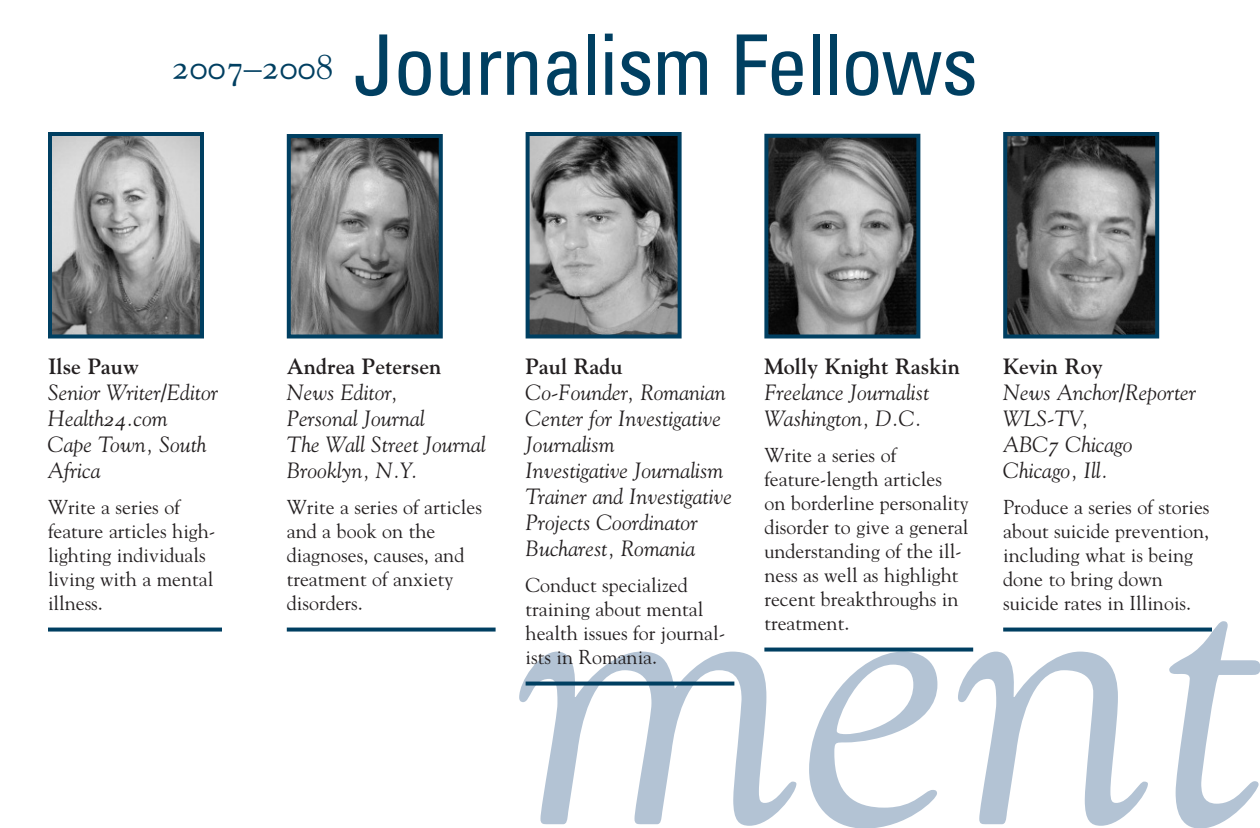
<style>
.page{position:relative;width:1260px;height:828px;background:#fff}
.page>*{position:absolute;margin:0;border:0;box-sizing:border-box;transform-origin:0 0}
.t1{font:395px "Goudy Italic Os F";color:#b3c3d4}
.t2{font:condensed 84px "Univers";letter-spacing:-.02em;color:#003f61}
.t3{font:36px "Goudy SC";color:#003f61}
.t4{font:22px/26px "Goudy Italic Os F";color:#231f20}
.t5{font:22px "Goudy Bold Os F";color:#231f20}
.t6{font:20px/24px "Goudy";color:#231f20}
</style>
<div class="page">
<svg style="left:287px;top:628px;width:209px;height:4px"></svg>
<svg style="left:764px;top:648px;width:209px;height:4px"></svg>
<svg style="left:48px;top:628px;width:174px;height:4px"></svg>
<svg style="left:526px;top:682px;width:208px;height:4px"></svg>
<img style="left:53px;top:137px;width:146px;height:197px">
<div style="left:48px;top:132px;width:156px;height:207px;border:4px solid #003f61"></div>
<img style="left:292px;top:139px;width:146px;height:195px">
<div style="left:287px;top:134px;width:156px;height:205px;border:4px solid #003f61"></div>
<img style="left:531px;top:137px;width:146px;height:197px">
<div style="left:526px;top:132px;width:156px;height:207px;border:4px solid #003f61"></div>
<img style="left:769px;top:139px;width:146px;height:195px">
<div style="left:764px;top:134px;width:156px;height:205px;border:4px solid #003f61"></div>
<svg style="left:1003px;top:628px;width:209px;height:4px"></svg>
<img style="left:1008px;top:137px;width:146px;height:197px">
<div style="left:1003px;top:132px;width:156px;height:207px;border:4px solid #003f61"></div>
<h3 class="t3" style="left:172px;top:53px;width:164px">2007–2008</h3>
<h2 class="t2" style="left:353px;top:17px;width:626px">Journalism Fellows</h2>
<p class="t5" style="left:48px;top:357px;width:93px">Ilse Pauw</p>
<p class="t4" style="left:48px;top:381px;width:172px">Senior Writer/Editor<br>Health24.com<br>Cape Town, South<br>Africa</p>
<p class="t6" style="left:48px;top:495px;width:169px">Write a series of feature articles high&shy;lighting individuals living with a mental illness.</p>
<p class="t5" style="left:287px;top:357px;width:156px">Andrea Petersen</p>
<p class="t4" style="left:287px;top:381px;width:200px">News Editor,<br>Personal Journal<br>The Wall Street Journal<br>Brooklyn, N.Y.</p>
<p class="t6" style="left:287px;top:495px;width:197px">Write a series of articles and a book on the diagnoses, causes, and treatment of anxiety disorders.</p>
<p class="t5" style="left:526px;top:357px;width:99px">Paul Radu</p>
<p class="t4" style="left:526px;top:381px;width:208px">Co-Founder, Romanian<br>Center for Investigative<br>Journalism<br>Investigative Journalism<br>Trainer and Investigative<br>Projects Coordinator<br>Bucharest, Romania</p>
<p class="t6" style="left:526px;top:573px;width:201px">Conduct specialized training about mental health issues for journal&shy;ists in Romania.</p>
<p class="t5" style="left:764px;top:357px;width:197px">Molly Knight Raskin</p>
<p class="t4" style="left:764px;top:381px;width:166px">Freelance Journalist<br>Washington, D.C.</p>
<p class="t6" style="left:764px;top:443px;width:206px">Write a series of feature-length articles<br>on borderline personality disorder to give a general understanding of the ill&shy;ness as well as highlight recent breakthroughs in treatment.</p>
<p class="t5" style="left:1003px;top:357px;width:101px">Kevin Roy</p>
<p class="t4" style="left:1003px;top:381px;width:194px">News Anchor/Reporter<br>WLS-TV,<br>ABC7 Chicago<br>Chicago, Ill.</p>
<p class="t6" style="left:1003px;top:495px;width:208px">Produce a series of stories about suicide prevention, including what is being done to bring down suicide rates in Illinois.</p>
<h1 class="t1" style="left:516px;top:534px;width:748px">ment</h1>
</div>
